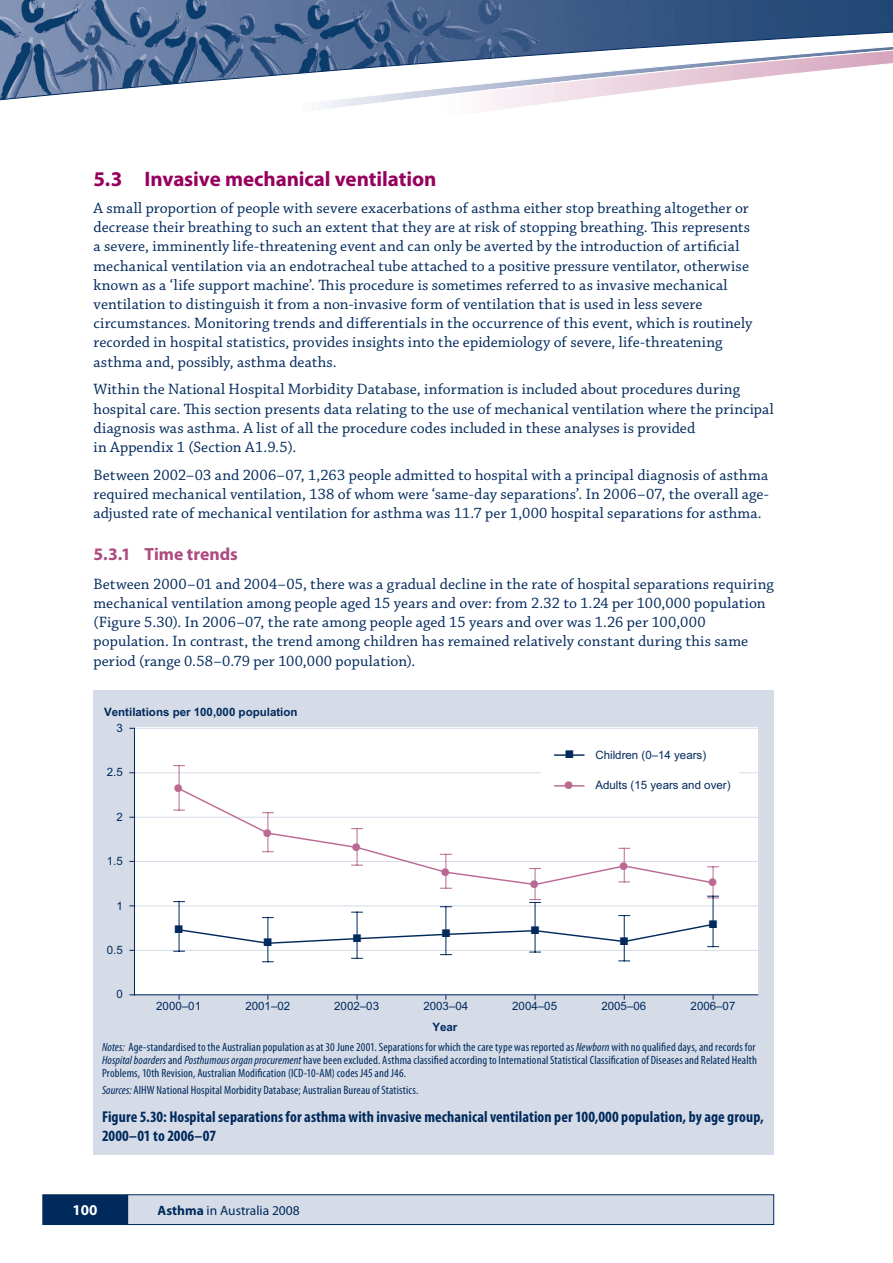
<style>
.page{position:relative;width:893px;height:1263px;background:#fff}
.page>*{position:absolute;margin:0;border:0;box-sizing:border-box;transform-origin:0 0}
.t1{font:700 21px "Myriad Pro";letter-spacing:-.005em;color:#97015e}
.t2{font:700 17.7px "Myriad Pro";color:#ad497e}
.t3{font:15.75px/19.2px "Chaparral Pro";letter-spacing:.005em;color:#00295c}
.t4{font:700 condensed 15.75px/19.5px "Myriad Pro";letter-spacing:.005em;color:#00295c}
.t5{font:700 15px "Myriad Pro";color:#fff}
.t6{font:13.5px "Myriad Pro";color:#00295c}
.t7{font:condensed 12px/12.8px "Myriad Pro";letter-spacing:.01em;color:#00295c;text-align:justify}
.t8{font:11.55px "Arial";color:#00295c}
.t9{font:700 11.55px "Arial";color:#00295c}
.s1{font-style:italic}
.s2{font-weight:700}
</style>
<div class="page">
<img style="left:0;top:0;width:893px;height:14px">
<svg style="left:0;top:14px;width:892px;height:8px;background:#44628d"></svg>
<svg style="left:0;top:22px;width:892px;height:89px"></svg>
<div style="left:128px;top:1195px;width:646px;height:29px;background:#d5dce8"></div>
<div style="left:127px;top:1194px;width:647px;height:31px;border:1px solid #00295c"></div>
<div style="left:43px;top:1195px;width:84px;height:29px;background:#00295c"></div>
<div style="left:43px;top:1194px;width:85px;height:31px;border:1px solid #00295c"></div>
<svg style="left:892px;top:14px;width:1px;height:49px"></svg>
<div style="left:94px;top:690px;width:680px;height:464px;background:#d5dce8"></div>
<div style="left:134px;top:728px;width:624px;height:267px;background:#fff"></div>
<hr style="left:134px;top:728px;width:624px;height:1px;background:#d5dce8">
<hr style="left:134px;top:772px;width:624px;height:1px;background:#d5dce8">
<hr style="left:134px;top:817px;width:624px;height:1px;background:#d5dce8">
<hr style="left:134px;top:861px;width:624px;height:1px;background:#d5dce8">
<hr style="left:134px;top:905px;width:624px;height:1px;background:#d5dce8">
<hr style="left:134px;top:950px;width:624px;height:1px;background:#d5dce8">
<hr style="left:134px;top:994px;width:624px;height:1px;background:#00295c">
<hr style="left:134px;top:728px;width:1px;height:267px;background:#00295c">
<div style="left:542px;top:740px;width:197px;height:61px;background:#fff"></div>
<hr style="left:554px;top:754px;width:30px;height:2px;background:#00295c">
<svg style="left:566px;top:754px;width:7px;height:2px"></svg>
<svg style="left:173px;top:765px;width:546px;height:197px"></svg>
<h1 class="t1" style="left:94px;top:165px;width:344px">5.3 Invasive mechanical ventilation</h1>
<p class="t3" style="left:94px;top:199px;width:660px">A small proportion of people with severe exacerbations of asthma either stop breathing altogether or decrease their breathing to such an extent that they are at risk of stopping breathing. This represents a severe, imminently life-threatening event and can only be averted by the introduction of artificial mechanical ventilation via an endotracheal tube attached to a positive pressure ventilator, otherwise known as a ‘life support machine’. This procedure is sometimes referred to as invasive mechanical ventilation to distinguish it from a non-invasive form of ventilation that is used in less severe circumstances. Monitoring trends and differentials in the occurrence of this event, which is routinely recorded in hospital statistics, provides insights into the epidemiology of severe, life-threatening asthma and, possibly, asthma deaths.</p>
<p class="t3" style="left:94px;top:380px;width:682px">Within the National Hospital Morbidity Database, information is included about procedures during hospital care. This section presents data relating to the use of mechanical ventilation where the principal diagnosis was asthma. A list of all the procedure codes included in these analyses is provided<br>in Appendix 1 (Section A1.9.5).</p>
<p class="t3" style="left:94px;top:466px;width:677px;text-align:justify">Between 2002–03 and 2006–07, 1,263 people admitted to hospital with a principal diagnosis of asthma required mechanical ventilation, 138 of whom were ‘same-day separations’. In 2006–07, the overall age&shy;adjusted rate of mechanical ventilation for asthma was 11.7 per 1,000 hospital separations for asthma.</p>
<p class="t2" style="left:94px;top:542px;width:146px">5.3.1 Time trends</p>
<p class="t3" style="left:94px;top:574px;width:682px">Between 2000–01 and 2004–05, there was a gradual decline in the rate of hospital separations requiring mechanical ventilation among people aged 15 years and over: from 2.32 to 1.24 per 100,000 population (Figure 5.30). In 2006–07, the rate among people aged 15 years and over was 1.26 per 100,000 population. In contrast, the trend among children has remained relatively constant during this same period (range 0.58–0.79 per 100,000 population).</p>
<p class="t9" style="left:104px;top:704px;width:195px">Ventilations per 100,000 population</p>
<p class="t8" style="left:116px;top:720px;width:8px">3</p>
<p class="t8" style="left:107px;top:764px;width:18px">2.5</p>
<p class="t8" style="left:116px;top:809px;width:8px">2</p>
<p class="t8" style="left:107px;top:853px;width:18px">1.5</p>
<p class="t8" style="left:116px;top:898px;width:8px">1</p>
<p class="t8" style="left:107px;top:942px;width:18px">0.5</p>
<p class="t8" style="left:116px;top:986px;width:8px">0</p>
<p class="t8" style="left:595px;top:747px;width:112px">Children (0–14 years)</p>
<p class="t8" style="left:595px;top:778px;width:137px">Adults (15 years and over)</p>
<p class="t8" style="left:156px;top:999px;width:46px">2000–01</p>
<p class="t8" style="left:245px;top:999px;width:46px">2001–02</p>
<p class="t8" style="left:334px;top:999px;width:46px">2002–03</p>
<p class="t8" style="left:423px;top:999px;width:46px">2003–04</p>
<p class="t8" style="left:512px;top:999px;width:46px">2004–05</p>
<p class="t8" style="left:601px;top:999px;width:46px">2005–06</p>
<p class="t8" style="left:691px;top:999px;width:46px">2006–07</p>
<p class="t9" style="left:432px;top:1019px;width:26px">Year</p>
<p class="t7" style="left:102px;top:1041px;width:656px"><span class="s1">Notes:</span> Age-standardised to the Australian population as at 30 June 2001. Separations for which the care type was reported as <span class="s1">Newborn</span> with no qualified days, and records for <span class="s1">Hospital boarders</span> and <span class="s1">Posthumous organ procurement</span> have been excluded. Asthma classified according to International Statistical Classification of Diseases and Related Health Problems, 10th Revision, Australian Modification (ICD-10-AM) codes J45 and J46.</p>
<p class="t7" style="left:102px;top:1083px;width:318px"><span class="s1">Sources:</span> AIHW National Hospital Morbidity Database; Australian Bureau of Statistics.</p>
<p class="t4" style="left:102px;top:1106px;width:663px">Figure 5.30: Hospital separations for asthma with invasive mechanical ventilation per 100,000 population, by age group,<br>2000–01 to 2006–07</p>
<p class="t5" style="left:73px;top:1200px;width:26px">100</p>
<p class="t6" style="left:158px;top:1202px;width:144px"><span class="s2">Asthma</span> in Australia 2008</p>
</div>
